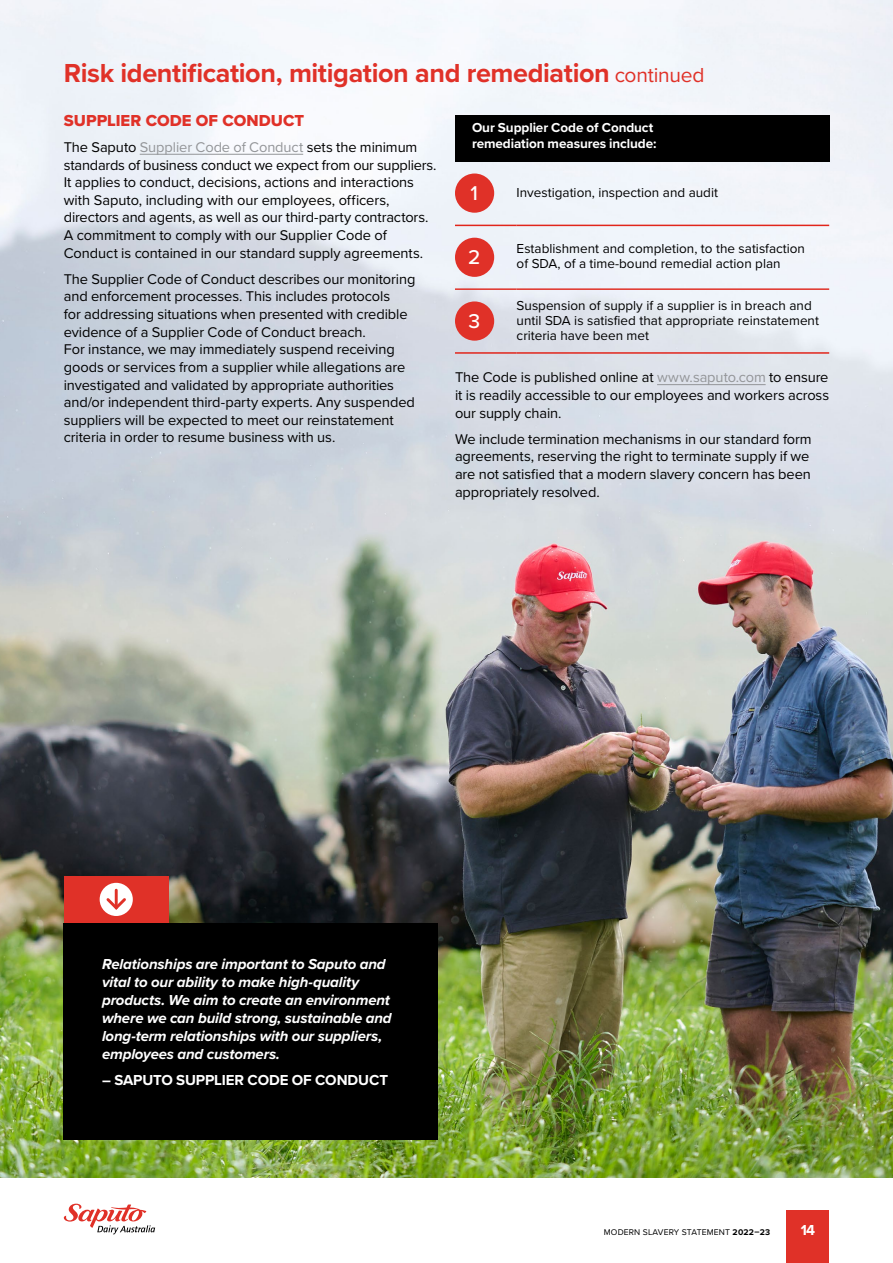
<style>
.page{position:relative;width:893px;height:1263px;background:#fff}
.page>*{position:absolute;margin:0;border:0;box-sizing:border-box;transform-origin:0 0}
.t1{font:700 27px "Proxima Nova";letter-spacing:-.015em;color:#e03128}
.t2{font:500 20.7px "Proxima Nova";color:#fff}
.t3{font:16.5px "Proxima Nova Extrabld";letter-spacing:.005em;color:#e03128}
.t4{font:italic 700 15px/18px "Proxima Nova";letter-spacing:-.01em;color:#fff}
.t5{font:700 15px "Proxima Nova";letter-spacing:-.01em;color:#fff}
.t6{font:14.7px/17.5px "Proxima Nova";letter-spacing:-.005em;color:#000}
.t7{font:13.5px/15px "Proxima Nova";color:#000}
.t8{font:700 13.5px/16.5px "Proxima Nova";letter-spacing:-.005em;color:#fff}
.t9{font:8.7px "Proxima Nova";letter-spacing:.015em;color:#000}
.s1{font-weight:400;font-size:21px}
.s2{color:#939598}
.s3{font-weight:700}
</style>
<div class="page">
<div style="left:787px;top:1210px;width:42px;height:53px;background:#e03128"></div>
<svg style="left:64px;top:1204px;width:91px;height:30px"></svg>
<img style="left:0;top:0;width:893px;height:1178px">
<hr style="left:140px;top:154px;width:163px;height:1px;background:#939598">
<hr style="left:657px;top:384px;width:109px;height:1px;background:#939598">
<div style="left:455px;top:115px;width:374px;height:47px;background:#000"></div>
<hr style="left:455px;top:225px;width:62px;height:1px;background:#e1251b">
<hr style="left:517px;top:225px;width:312px;height:1px;background:#e1251b">
<hr style="left:455px;top:288px;width:62px;height:2px;background:#e03128">
<hr style="left:517px;top:288px;width:312px;height:2px;background:#e03128">
<hr style="left:455px;top:352px;width:62px;height:2px;background:#e1251b">
<hr style="left:517px;top:352px;width:312px;height:2px;background:#e1251b">
<div style="left:455px;top:173px;width:39px;height:40px;background:#e03128;border-radius:50%"></div>
<div style="left:455px;top:238px;width:39px;height:39px;background:#e03128;border-radius:50%"></div>
<div style="left:455px;top:301px;width:39px;height:40px;background:#e03128;border-radius:50%"></div>
<div style="left:64px;top:923px;width:374px;height:217px;background:#000"></div>
<div style="left:64px;top:876px;width:105px;height:47px;background:#e03128"></div>
<div style="left:100px;top:883px;width:33px;height:33px;background:#fff;border-radius:50%"></div>
<svg style="left:104px;top:895px;width:25px;height:17px"></svg>
<hr style="left:115px;top:890px;width:3px;height:18px;background:#e03128">
<h1 class="t1" style="left:64px;top:53px;width:642px">Risk identification, mitigation and remediation <span class="s1">continued</span></h1>
<p class="t3" style="left:64px;top:108px;width:242px">SUPPLIER CODE OF CONDUCT</p>
<p class="t6" style="left:64px;top:138px;width:374px">The Saputo <span class="s2">Supplier Code of Conduct</span> sets the minimum standards of business conduct we expect from our suppliers.<br>It applies to conduct, decisions, actions and interactions with Saputo, including with our employees, officers, directors and agents, as well as our third-party contractors.<br>A commitment to comply with our Supplier Code of Conduct is contained in our standard supply agreements.</p>
<p class="t6" style="left:64px;top:269px;width:353px">The Supplier Code of Conduct describes our monitoring and enforcement processes. This includes protocols<br>for addressing situations when presented with credible evidence of a Supplier Code of Conduct breach.<br>For instance, we may immediately suspend receiving goods or services from a supplier while allegations are investigated and validated by appropriate authorities and/or independent third-party experts. Any suspended suppliers will be expected to meet our reinstatement criteria in order to resume business with us.</p>
<p class="t8" style="left:472px;top:119px;width:186px">Our Supplier Code of Conduct remediation measures include:</p>
<h2 class="t2" style="left:471px;top:178px;width:9px">1</h2>
<p class="t7" style="left:517px;top:184px;width:203px">Investigation, inspection and audit</p>
<h2 class="t2" style="left:468px;top:242px;width:14px">2</h2>
<p class="t7" style="left:517px;top:241px;width:290px">Establishment and completion, to the satisfaction of SDA, of a time-bound remedial action plan</p>
<p class="t7" style="left:517px;top:297px;width:304px">Suspension of supply if a supplier is in breach and until SDA is satisfied that appropriate reinstatement criteria have been met</p>
<p class="t6" style="left:455px;top:368px;width:376px;text-align:justify">The Code is published online at <span class="s2">www.saputo.com</span> to ensure it is readily accessible to our employees and workers across our supply chain.</p>
<p class="t6" style="left:455px;top:429px;width:358px">We include termination mechanisms in our standard form agreements, reserving the right to terminate supply if we are not satisfied that a modern slavery concern has been appropriately resolved.</p>
<h2 class="t2" style="left:468px;top:306px;width:13px">3</h2>
<p class="t4" style="left:102px;top:954px;width:291px">Relationships are important to Saputo and vital to our ability to make high-quality products. We aim to create an environment where we can build strong, sustainable and long-term relationships with our suppliers, employees and customers.</p>
<p class="t5" style="left:102px;top:1069px;width:288px">– SAPUTO SUPPLIER CODE OF CONDUCT</p>
<p class="t9" style="left:604px;top:1226px;width:168px">MODERN SLAVERY STATEMENT <span class="s3">2022–23</span></p>
<p class="t5" style="left:801px;top:1219px;width:16px">14</p>
</div>
